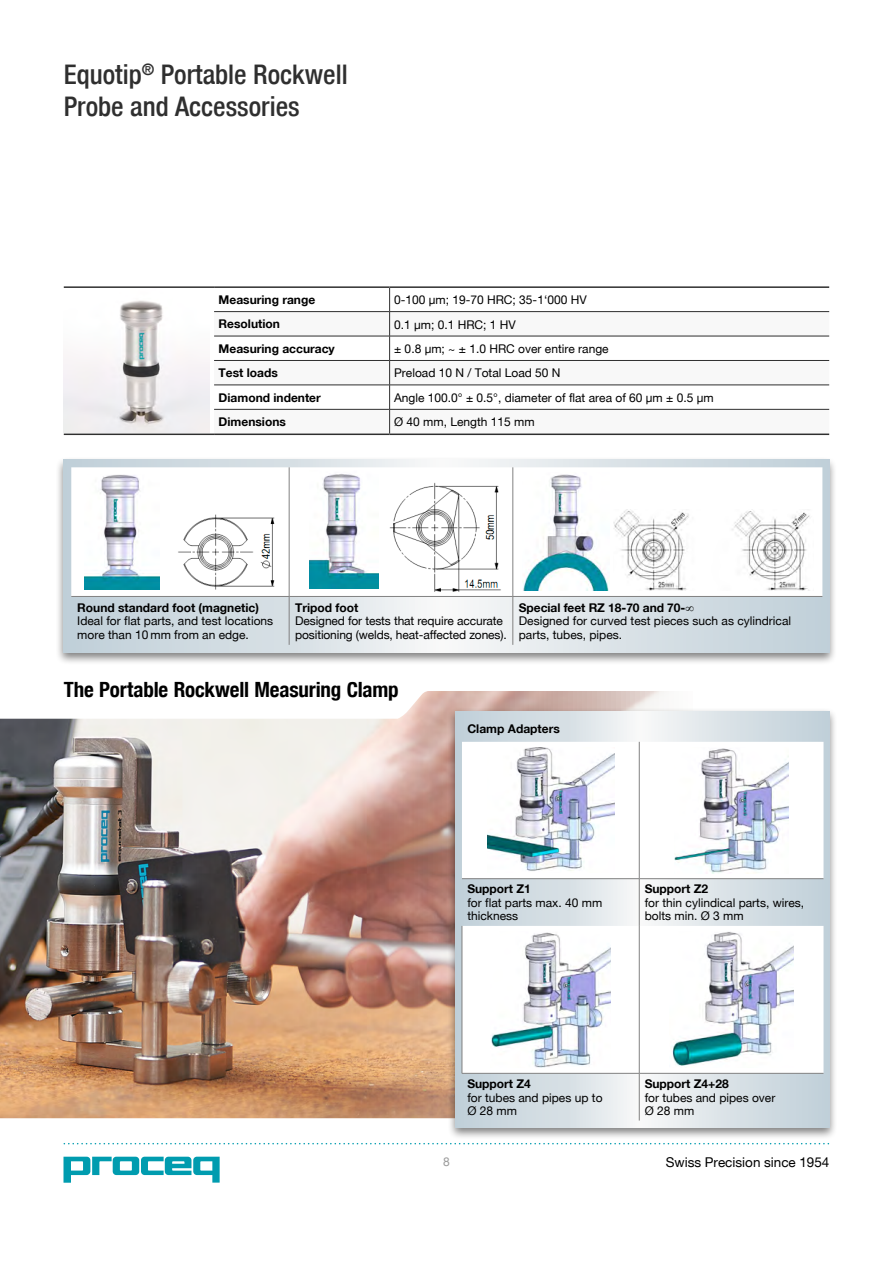
<style>
.page{position:relative;width:893px;height:1263px;background:#fff}
.page>*{position:absolute;margin:0;border:0;box-sizing:border-box;transform-origin:0 0}
.t1{font:500 condensed 27px/32.4px "Helvetica Neue";color:#2f2f2f}
.t2{font:700 condensed 21px "Helvetica Neue";letter-spacing:-.01em;color:#000}
.t3{font:13.5px "Helvetica Neue";color:#000}
.t4{font:12px/13.5px "Helvetica Neue";color:#000}
.t5{font:700 12px "Helvetica Neue";color:#000}
.t6{font:12px "Helvetica Neue";color:#9b9b9b}
.s1{font-weight:700}
</style>
<div class="page">
<svg style="left:63px;top:1157px;width:157px;height:26px"></svg>
<svg style="left:64px;top:1143px;width:764px;height:1px"></svg>
<img style="left:0;top:691px;width:666px;height:427px">
<svg style="left:214px;top:288px;width:615px;height:146px"></svg>
<hr style="left:214px;top:311px;width:176px;height:1px;background:#2f2f2f">
<hr style="left:390px;top:311px;width:439px;height:1px;background:#2f2f2f">
<hr style="left:64px;top:434px;width:150px;height:1px;background:#2f2f2f">
<hr style="left:214px;top:434px;width:176px;height:1px;background:#2f2f2f">
<hr style="left:390px;top:434px;width:439px;height:1px;background:#2f2f2f">
<hr style="left:64px;top:286px;width:150px;height:2px;background:#2f2f2f">
<hr style="left:214px;top:286px;width:176px;height:2px;background:#2f2f2f">
<hr style="left:390px;top:286px;width:439px;height:2px;background:#2f2f2f">
<hr style="left:214px;top:409px;width:176px;height:1px;background:#2f2f2f">
<hr style="left:390px;top:409px;width:439px;height:1px;background:#2f2f2f">
<hr style="left:214px;top:360px;width:176px;height:1px;background:#2f2f2f">
<hr style="left:390px;top:360px;width:439px;height:1px;background:#2f2f2f">
<img style="left:64px;top:300px;width:146px;height:133px">
<div style="left:55px;top:456px;width:782px;height:209px;background:#000;opacity:.5"></div>
<svg style="left:64px;top:460px;width:765px;height:192px"></svg>
<svg style="left:71px;top:467px;width:751px;height:129px"></svg>
<hr style="left:289px;top:467px;width:1px;height:129px;background:#818181">
<hr style="left:513px;top:467px;width:1px;height:129px;background:#818181">
<hr style="left:71px;top:596px;width:218px;height:1px;background:#818181">
<hr style="left:289px;top:596px;width:224px;height:1px;background:#818181">
<hr style="left:289px;top:597px;width:1px;height:48px;background:#818181">
<hr style="left:513px;top:596px;width:309px;height:1px;background:#818181">
<hr style="left:513px;top:597px;width:1px;height:48px;background:#818181">
<img style="left:85px;top:474px;width:74px;height:115px">
<img style="left:176px;top:506px;width:102px;height:83px">
<img style="left:309px;top:471px;width:69px;height:118px">
<img style="left:389px;top:472px;width:115px;height:121px">
<img style="left:522px;top:473px;width:87px;height:118px">
<img style="left:614px;top:510px;width:199px;height:81px">
<div style="left:447px;top:707px;width:391px;height:433px;background:#000;opacity:.5"></div>
<svg style="left:455px;top:711px;width:374px;height:416px"></svg>
<svg style="left:462px;top:742px;width:361px;height:136px"></svg>
<svg style="left:463px;top:926px;width:360px;height:147px"></svg>
<hr style="left:639px;top:742px;width:1px;height:136px;background:#818181">
<hr style="left:462px;top:878px;width:177px;height:1px;background:#818181">
<hr style="left:639px;top:878px;width:184px;height:1px;background:#818181">
<hr style="left:639px;top:879px;width:1px;height:47px;background:#818181">
<hr style="left:462px;top:926px;width:1px;height:147px;background:#818181">
<hr style="left:639px;top:926px;width:1px;height:147px;background:#818181">
<hr style="left:462px;top:1073px;width:177px;height:1px;background:#818181">
<hr style="left:639px;top:1073px;width:184px;height:1px;background:#818181">
<hr style="left:639px;top:1073px;width:1px;height:47px;background:#818181">
<img style="left:487px;top:747px;width:127px;height:126px">
<img style="left:674px;top:747px;width:114px;height:126px">
<img style="left:491px;top:931px;width:119px;height:136px">
<img style="left:670px;top:931px;width:123px;height:137px">
<h1 class="t1" style="left:64px;top:58px;width:285px">Equotip<sup>®</sup> Portable Rockwell<br>Probe and Accessories</h1>
<p class="t5" style="left:219px;top:292px;width:98px">Measuring range</p>
<p class="t4" style="left:394px;top:293px;width:194px">0-100 µm; 19-70 HRC; 35-1‘000 HV</p>
<p class="t5" style="left:219px;top:317px;width:63px">Resolution</p>
<p class="t4" style="left:394px;top:317px;width:123px">0.1 µm; 0.1 HRC; 1 HV</p>
<p class="t5" style="left:219px;top:341px;width:118px">Measuring accuracy</p>
<p class="t4" style="left:394px;top:342px;width:216px">± 0.8 µm; ~ ± 1.0 HRC over entire range</p>
<p class="t5" style="left:219px;top:366px;width:61px">Test loads</p>
<p class="t4" style="left:394px;top:366px;width:168px">Preload 10 N / Total Load 50 N</p>
<p class="t5" style="left:219px;top:390px;width:104px">Diamond indenter</p>
<p class="t4" style="left:394px;top:391px;width:321px">Angle 100.0° ± 0.5°, diameter of flat area of 60 µm ± 0.5 µm</p>
<p class="t5" style="left:219px;top:414px;width:69px">Dimensions</p>
<p class="t4" style="left:394px;top:415px;width:142px">Ø 40 mm, Length 115 mm</p>
<p class="t5" style="left:77px;top:600px;width:183px">Round standard foot (magnetic)</p>
<p class="t4" style="left:77px;top:614px;width:198px">Ideal for flat parts, and test locations more than 10 mm from an edge.</p>
<p class="t5" style="left:295px;top:600px;width:65px">Tripod foot</p>
<p class="t4" style="left:295px;top:614px;width:213px">Designed for tests that require accurate positioning (welds, heat-affected zones).</p>
<p class="t4" style="left:519px;top:601px;width:274px"><span class="s1">Special feet RZ 18-70 and 70-</span>∞<br>Designed for curved test pieces such as cylindrical parts, tubes, pipes.</p>
<h2 class="t2" style="left:64px;top:676px;width:336px">The Portable Rockwell Measuring Clamp</h2>
<p class="t5" style="left:467px;top:721px;width:94px">Clamp Adapters</p>
<p class="t5" style="left:467px;top:882px;width:65px">Support Z1</p>
<p class="t4" style="left:467px;top:896px;width:136px">for flat parts max. 40 mm thickness</p>
<p class="t5" style="left:645px;top:882px;width:65px">Support Z2</p>
<p class="t4" style="left:645px;top:896px;width:161px">for thin cylindical parts, wires, bolts min. Ø 3 mm</p>
<p class="t5" style="left:467px;top:1076px;width:65px">Support Z4</p>
<p class="t4" style="left:467px;top:1090px;width:137px">for tubes and pipes up to<br>Ø 28 mm</p>
<p class="t5" style="left:645px;top:1076px;width:86px">Support Z4+28</p>
<p class="t4" style="left:645px;top:1090px;width:132px">for tubes and pipes over<br>Ø 28 mm</p>
<p class="t6" style="left:443px;top:1155px;width:8px">8</p>
<p class="t3" style="left:666px;top:1154px;width:165px">Swiss Precision since 1954</p>
</div>
